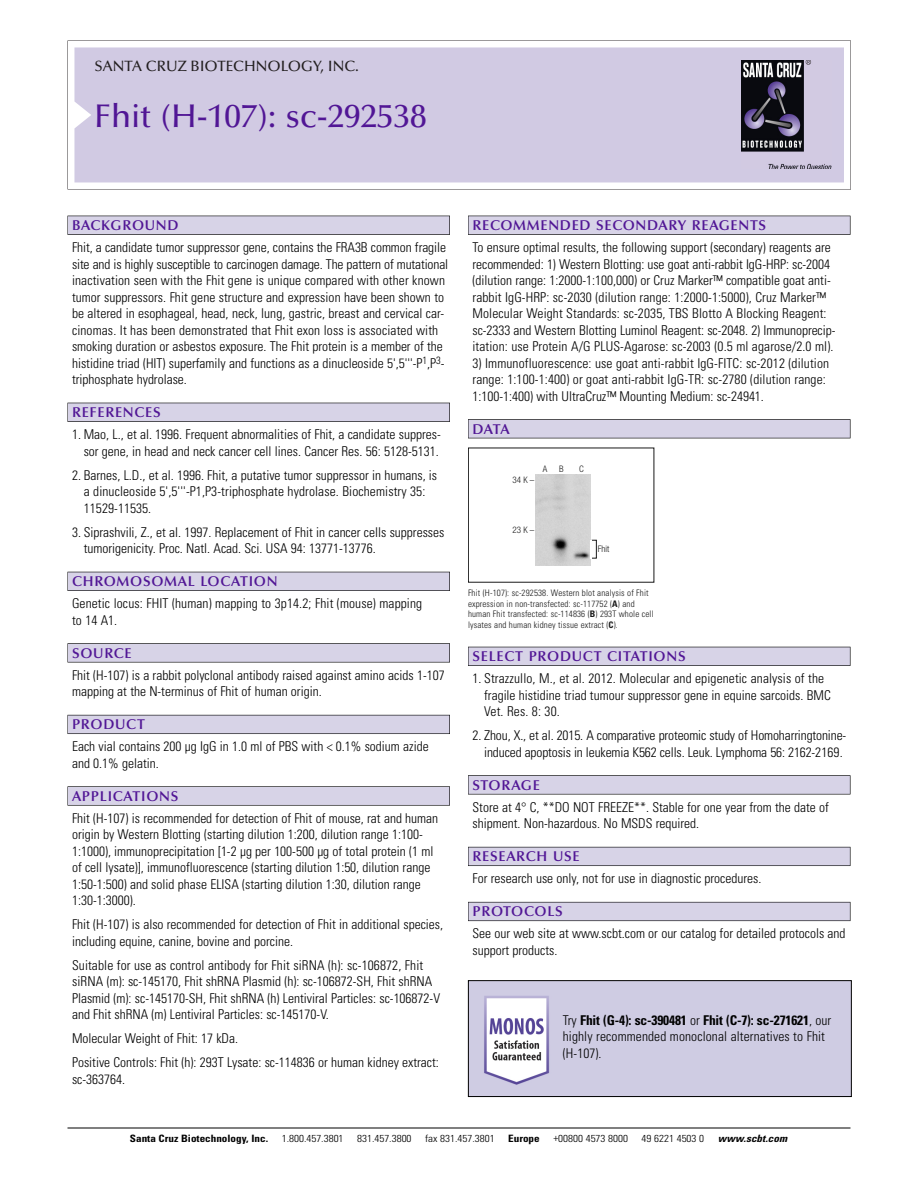
<style>
.page{position:relative;width:918px;height:1188px;background:#fff}
.page>*{position:absolute;margin:0;border:0;box-sizing:border-box;transform-origin:0 0}
.t1{font:500 33px "Optima";color:#511695}
.t2{font:500 15px "Optima";color:#231f20}
.t3{font:600 14.25px "Optima";letter-spacing:.05em;color:#511695}
.t4{font:300 condensed 13.5px/16.5px "Univers";color:#000}
.t5{font:300 condensed 10.2px "Univers";color:#000;scale:1.1 1}
.t6{font:700 condensed 10.2px "Univers";color:#000;scale:1.1 1}
.t7{font:italic 700 condensed 10.2px "Univers";letter-spacing:.005em;color:#000;scale:1.1 1}
.t8{font:9px/10.5px "Univers Condensed Light+XEIHAL";letter-spacing:.015em;color:#191919}
.t9{font:9px "Helvetica Neue Light Cond+UQGDJQ";color:#191919}
.s1{font-family:"Univers Condensed Bold+MWVZOF"}
.s2{font-weight:700}
</style>
<div class="page">
<svg style="left:68px;top:40px;width:783px;height:149px"></svg>
<div style="left:74px;top:47px;width:770px;height:135px;background:#d1cae3"></div>
<img style="left:741px;top:60px;width:90px;height:108px">
<div style="left:68px;top:216px;width:382px;height:19px;background:#525155"></div>
<div style="left:68px;top:216px;width:381px;height:18px;background:#d7d3e7"></div>
<div style="left:68px;top:403px;width:382px;height:19px;background:#515055"></div>
<div style="left:68px;top:403px;width:381px;height:18px;background:#d7d3e7"></div>
<div style="left:68px;top:572px;width:382px;height:19px;background:#525158"></div>
<div style="left:68px;top:572px;width:381px;height:18px;background:#d7d3e7"></div>
<div style="left:68px;top:643px;width:382px;height:19px;background:#575759"></div>
<div style="left:68px;top:644px;width:381px;height:18px;background:#d7d3e7"></div>
<div style="left:68px;top:715px;width:382px;height:19px;background:#5b5a62"></div>
<div style="left:68px;top:715px;width:381px;height:18px;background:#d7d3e7"></div>
<div style="left:68px;top:786px;width:382px;height:20px;background:#626263"></div>
<div style="left:68px;top:787px;width:381px;height:18px;background:#d7d3e7"></div>
<div style="left:468px;top:216px;width:382px;height:19px;background:#525155"></div>
<div style="left:468px;top:216px;width:382px;height:18px;background:#d7d3e7"></div>
<div style="left:468px;top:419px;width:382px;height:19px;background:#525155"></div>
<div style="left:468px;top:420px;width:382px;height:18px;background:#d7d3e7"></div>
<div style="left:468px;top:647px;width:382px;height:19px;background:#525158"></div>
<div style="left:468px;top:647px;width:382px;height:18px;background:#d7d3e7"></div>
<div style="left:468px;top:775px;width:382px;height:19px;background:#575759"></div>
<div style="left:468px;top:776px;width:382px;height:18px;background:#d7d3e7"></div>
<div style="left:468px;top:847px;width:382px;height:19px;background:#5b5a62"></div>
<div style="left:468px;top:847px;width:382px;height:18px;background:#d7d3e7"></div>
<div style="left:468px;top:902px;width:382px;height:19px;background:#66646e"></div>
<div style="left:468px;top:902px;width:382px;height:18px;background:#d7d3e7"></div>
<hr style="left:68px;top:1128px;width:782px;height:1px;background:#000">
<img style="left:535px;top:475px;width:55px;height:91px">
<img style="left:470px;top:982px;width:380px;height:113px">
<div style="left:468px;top:980px;width:384px;height:117px;border:1px solid #000"></div>
<p class="t2" style="left:94px;top:61px;width:266px">SANTA CRUZ BIOTECHNOLOGY, INC.</p>
<h1 class="t1" style="left:94px;top:103px;width:334px">Fhit (H-107): sc-292538</h1>
<p class="t3" style="left:72px;top:219px;width:108px">BACKGROUND</p>
<p class="t4" style="left:72px;top:240px;width:378px">Fhit, a candidate tumor suppressor gene, contains the FRA3B common fragile site and is highly susceptible to carcinogen damage. The pattern of mutational inactivation seen with the Fhit gene is unique compared with other known tumor suppressors. Fhit gene structure and expression have been shown to be altered in esophageal, head, neck, lung, gastric, breast and cervical car&shy;cinomas. It has been demonstrated that Fhit exon loss is associated with smoking duration or asbestos exposure. The Fhit protein is a member of the histidine triad (HIT) superfamily and functions as a dinucleoside 5',5'''-P<sup>1</sup>,P<sup>3</sup>- triphosphate hydrolase.</p>
<p class="t3" style="left:72px;top:407px;width:90px">REFERENCES</p>
<p class="t4" style="left:72px;top:427px;width:370px;text-align:right">1. Mao, L., et al. 1996. Frequent abnormalities of Fhit, a candidate suppres&shy;sor gene, in head and neck cancer cell lines. Cancer Res. 56: 5128-5131.</p>
<p class="t4" style="left:84px;top:468px;width:355px;text-indent:-12px">2. Barnes, L.D., et al. 1996. Fhit, a putative tumor suppressor in humans, is a dinucleoside 5',5'''-P1,P3-triphosphate hydrolase. Biochemistry 35:<br>11529-11535.</p>
<p class="t4" style="left:84px;top:525px;width:362px;text-indent:-12px">3. Siprashvili, Z., et al. 1997. Replacement of Fhit in cancer cells suppresses tumorigenicity. Proc. Natl. Acad. Sci. USA 94: 13771-13776.</p>
<p class="t3" style="left:72px;top:576px;width:207px">CHROMOSOMAL LOCATION</p>
<p class="t4" style="left:72px;top:596px;width:352px">Genetic locus: FHIT (human) mapping to 3p14.2; Fhit (mouse) mapping to 14 A1.</p>
<p class="t3" style="left:72px;top:647px;width:61px">SOURCE</p>
<p class="t4" style="left:72px;top:668px;width:374px">Fhit (H-107) is a rabbit polyclonal antibody raised against amino acids 1-107 mapping at the N-terminus of Fhit of human origin.</p>
<p class="t3" style="left:72px;top:719px;width:74px">PRODUCT</p>
<p class="t4" style="left:72px;top:739px;width:358px">Each vial contains 200 µg IgG in 1.0 ml of PBS with &lt; 0.1% sodium azide and 0.1% gelatin.</p>
<p class="t3" style="left:72px;top:790px;width:108px">APPLICATIONS</p>
<p class="t4" style="left:72px;top:811px;width:368px">Fhit (H-107) is recommended for detection of Fhit of mouse, rat and human origin by Western Blotting (starting dilution 1:200, dilution range 1:100- 1:1000), immunoprecipitation [1-2 µg per 100-500 µg of total protein (1 ml of cell lysate)], immunofluorescence (starting dilution 1:50, dilution range 1:50-1:500) and solid phase ELISA (starting dilution 1:30, dilution range 1:30-1:3000).</p>
<p class="t4" style="left:72px;top:917px;width:373px">Fhit (H-107) is also recommended for detection of Fhit in additional species, including equine, canine, bovine and porcine.</p>
<p class="t4" style="left:72px;top:958px;width:370px">Suitable for use as control antibody for Fhit siRNA (h): sc-106872, Fhit siRNA (m): sc-145170, Fhit shRNA Plasmid (h): sc-106872-SH, Fhit shRNA Plasmid (m): sc-145170-SH, Fhit shRNA (h) Lentiviral Particles: sc-106872-V and Fhit shRNA (m) Lentiviral Particles: sc-145170-V.</p>
<p class="t4" style="left:72px;top:1028px;width:368px;line-height:24px">Molecular Weight of Fhit: 17 kDa.<br>Positive Controls: Fhit (h): 293T Lysate: sc-114836 or human kidney extract:</p>
<p class="t4" style="left:72px;top:1072px;width:55px">sc-363764.</p>
<p class="t3" style="left:473px;top:219px;width:295px">RECOMMENDED SECONDARY REAGENTS</p>
<p class="t4" style="left:473px;top:240px;width:364px">To ensure optimal results, the following support (secondary) reagents are recommended: 1) Western Blotting: use goat anti-rabbit IgG-HRP: sc-2004 (dilution range: 1:2000-1:100,000) or Cruz Marker™ compatible goat anti&shy;rabbit IgG-HRP: sc-2030 (dilution range: 1:2000-1:5000), Cruz Marker™ Molecular Weight Standards: sc-2035, TBS Blotto A Blocking Reagent: sc-2333 and Western Blotting Luminol Reagent: sc-2048. 2) Immunoprecip&shy;itation: use Protein A/G PLUS-Agarose: sc-2003 (0.5 ml agarose/2.0 ml).</p>
<p class="t4" style="left:473px;top:356px;width:358px">3) Immunofluorescence: use goat anti-rabbit IgG-FITC: sc-2012 (dilution range: 1:100-1:400) or goat anti-rabbit IgG-TR: sc-2780 (dilution range:<br>1:100-1:400) with UltraCruz™ Mounting Medium: sc-24941.</p>
<p class="t3" style="left:473px;top:423px;width:39px">DATA</p>
<p class="t9" style="left:513px;top:476px;width:23px">34K–</p>
<p class="t9" style="left:543px;top:465px;width:6px">A</p>
<p class="t9" style="left:559px;top:465px;width:6px">B</p>
<p class="t9" style="left:579px;top:465px;width:6px">C</p>
<p class="t9" style="left:513px;top:527px;width:23px">23K–</p>
<p class="t9" style="left:598px;top:545px;width:13px">Fhit</p>
<p class="t8" style="left:468px;top:589px;width:187px">Fhit (H-107): sc-292538. Western blot analysis of Fhit expression in non-transfected: sc-117752 (<span class="s1">A</span>) and human Fhit transfected: sc-114836 (<span class="s1">B</span>) 293T whole cell lysates and human kidney tissue extract (<span class="s1">C</span>).</p>
<p class="t3" style="left:473px;top:651px;width:215px">SELECT PRODUCT CITATIONS</p>
<p class="t4" style="left:484px;top:671px;width:348px;text-indent:-12px">1. Strazzullo, M., et al. 2012. Molecular and epigenetic analysis of the fragile histidine triad tumour suppressor gene in equine sarcoids. BMC<br>Vet. Res. 8: 30.</p>
<p class="t4" style="left:473px;top:728px;width:375px;text-align:center">2. Zhou, X., et al. 2015. A comparative proteomic study of Homoharringtonine&shy;induced apoptosis in leukemia K562 cells. Leuk. Lymphoma 56: 2162-2169.</p>
<p class="t3" style="left:473px;top:779px;width:69px">STORAGE</p>
<p class="t4" style="left:473px;top:800px;width:358px">Store at 4° C, **DO NOT FREEZE**. Stable for one year from the date of shipment. Non-hazardous. No MSDS required.</p>
<p class="t3" style="left:473px;top:851px;width:109px">RESEARCH USE</p>
<p class="t4" style="left:473px;top:871px;width:290px">For research use only, not for use in diagnostic procedures.</p>
<p class="t3" style="left:473px;top:906px;width:92px">PROTOCOLS</p>
<p class="t4" style="left:473px;top:926px;width:375px">See our web site at www.scbt.com or our catalog for detailed protocols and support products.</p>
<p class="t4" style="left:563px;top:1013px;width:270px">Try <span class="s2">Fhit (G-4): sc-390481</span> or <span class="s2">Fhit (C-7): sc-271621</span>, our highly recommended monoclonal alternatives to Fhit (H-107).</p>
<p class="t6" style="left:130px;top:1135px;width:127px">Santa Cruz Biotechnology, Inc.</p>
<p class="t5" style="left:282px;top:1135px;width:58px">1.800.457.3801</p>
<p class="t5" style="left:357px;top:1135px;width:51px">831.457.3800</p>
<p class="t5" style="left:425px;top:1135px;width:65px">fax 831.457.3801</p>
<p class="t6" style="left:508px;top:1135px;width:30px">Europe</p>
<p class="t5" style="left:553px;top:1135px;width:69px">+00800 4573 8000</p>
<p class="t5" style="left:642px;top:1135px;width:58px">49 6221 4503 0</p>
<p class="t7" style="left:718px;top:1135px;width:64px">www.scbt.com</p>
</div>
